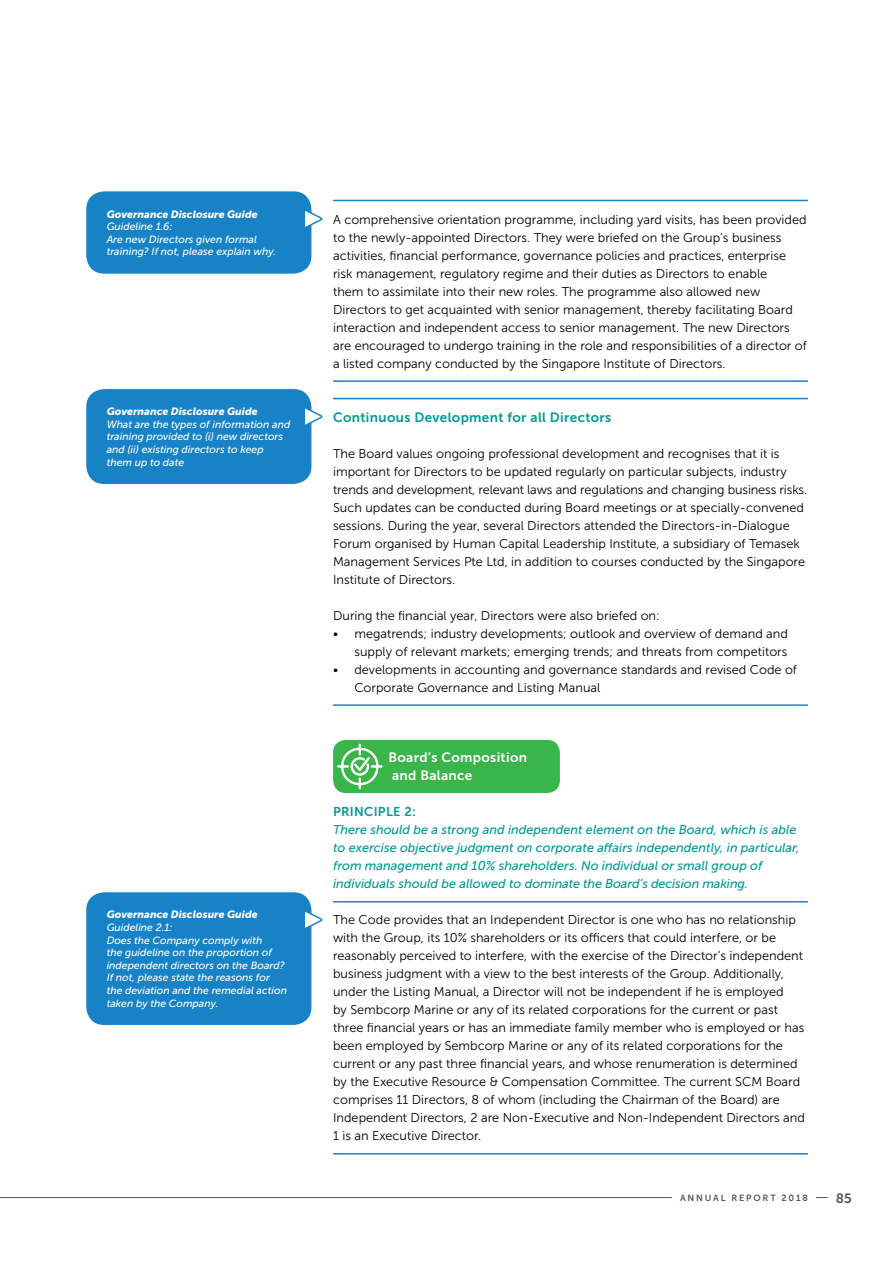
<style>
.page{position:relative;width:893px;height:1263px;background:#fff}
.page>*{position:absolute;margin:0;border:0;box-sizing:border-box;transform-origin:0 0}
.t1{font:13.5px "Museo Sans 700";letter-spacing:.025em;color:#009a97}
.t2{font:13.5px/18px "Museo Sans 700";letter-spacing:.025em;color:#fff}
.t3{font:13.5px "Museo Sans 700";color:#58595b}
.t4{font:12.75px/18px "Museo Sans 300";color:#000}
.t5{font:italic 12.75px/18px "Museo Sans 500";color:#009a97}
.t6{font:12.75px "Museo Sans 700";letter-spacing:.025em;color:#009a97}
.t7{font:italic 10.5px/12.6px "Museo Sans 500";color:#fff}
.t8{font:italic 10.5px "Museo Sans 900";color:#fff}
.t9{font:9px "Museo Sans 700";letter-spacing:.2em;color:#58595b}
</style>
<div class="page">
<hr style="left:333px;top:380px;width:475px;height:2px;background:#1782c5">
<hr style="left:333px;top:200px;width:475px;height:1px;background:#1782c5">
<hr style="left:333px;top:704px;width:475px;height:2px;background:#1782c5">
<hr style="left:333px;top:398px;width:475px;height:1px;background:#1782c5">
<div style="left:86px;top:191px;width:225px;height:83px;background:#1782c5;border-radius:18px"></div>
<div style="left:86px;top:389px;width:225px;height:95px;background:#1782c5;border-radius:18px"></div>
<svg style="left:305px;top:208px;width:18px;height:22px"></svg>
<svg style="left:305px;top:406px;width:18px;height:22px"></svg>
<div style="left:86px;top:892px;width:225px;height:133px;background:#1782c5;border-radius:18px"></div>
<svg style="left:305px;top:909px;width:18px;height:22px"></svg>
<div style="left:333px;top:740px;width:227px;height:53px;background:#39b54a;border-radius:13px"></div>
<hr style="left:333px;top:901px;width:475px;height:1px;background:#1782c5">
<hr style="left:333px;top:1153px;width:475px;height:1px;background:#1782c5">
<svg style="left:337px;top:744px;width:45px;height:45px"></svg>
<hr style="left:0;top:1197px;width:672px;height:1px;background:#58595b">
<p class="t8" style="left:107px;top:208px;width:152px">Governance Disclosure Guide</p>
<p class="t7" style="left:107px;top:220px;width:171px">Guideline 1.6:<br>Are new Directors given formal training? If not, please explain why.</p>
<p class="t8" style="left:107px;top:406px;width:152px">Governance Disclosure Guide</p>
<p class="t7" style="left:107px;top:418px;width:185px">What are the types of information and training provided to (i) new directors and (ii) existing directors to keep them up to date</p>
<p class="t8" style="left:107px;top:909px;width:152px">Governance Disclosure Guide</p>
<p class="t7" style="left:107px;top:921px;width:182px">Guideline 2.1:<br>Does the Company comply with<br>the guideline on the proportion of independent directors on the Board?<br>If not, please state the reasons for the deviation and the remedial action taken by the Company.</p>
<p class="t4" style="left:333px;top:210px;width:475px">A comprehensive orientation programme, including yard visits, has been provided to the newly-appointed Directors. They were briefed on the Group’s business activities, financial performance, governance policies and practices, enterprise risk management, regulatory regime and their duties as Directors to enable<br>them to assimilate into their new roles. The programme also allowed new Directors to get acquainted with senior management, thereby facilitating Board interaction and independent access to senior management. The new Directors are encouraged to undergo training in the role and responsibilities of a director of a listed company conducted by the Singapore Institute of Directors.</p>
<p class="t1" style="left:333px;top:409px;width:280px">Continuous Development for all Directors</p>
<p class="t4" style="left:333px;top:444px;width:476px">The Board values ongoing professional development and recognises that it is important for Directors to be updated regularly on particular subjects, industry trends and development, relevant laws and regulations and changing business risks.<br>Such updates can be conducted during Board meetings or at specially-convened sessions. During the year, several Directors attended the Directors-in-Dialogue Forum organised by Human Capital Leadership Institute, a subsidiary of Temasek Management Services Pte Ltd, in addition to courses conducted by the Singapore Institute of Directors.</p>
<p class="t4" style="left:333px;top:606px;width:328px">During the financial year, Directors were also briefed on:</p>
<p class="t4" style="left:333px;top:624px;width:456px;text-align:right">• megatrends; industry developments; outlook and overview of demand and supply of relevant markets; emerging trends; and threats from competitors</p>
<p class="t4" style="left:354px;top:660px;width:444px;text-indent:-21px">• developments in accounting and governance standards and revised Code of<br>Corporate Governance and Listing Manual</p>
<p class="t2" style="left:388px;top:748px;width:140px">Board’s Composition and Balance</p>
<p class="t6" style="left:333px;top:805px;width:84px">PRINCIPLE 2:</p>
<p class="t5" style="left:333px;top:821px;width:468px">There should be a strong and independent element on the Board, which is able to exercise objective judgment on corporate affairs independently, in particular, from management and 10% shareholders. No individual or small group of individuals should be allowed to dominate the Board’s decision making.</p>
<p class="t4" style="left:333px;top:911px;width:473px">The Code provides that an Independent Director is one who has no relationship with the Group, its 10% shareholders or its officers that could interfere, or be reasonably perceived to interfere, with the exercise of the Director’s independent business judgment with a view to the best interests of the Group. Additionally, under the Listing Manual, a Director will not be independent if he is employed<br>by Sembcorp Marine or any of its related corporations for the current or past three financial years or has an immediate family member who is employed or has been employed by Sembcorp Marine or any of its related corporations for the current or any past three financial years, and whose renumeration is determined by the Executive Resource &amp; Compensation Committee. The current SCM Board comprises 11 Directors, 8 of whom (including the Chairman of the Board) are Independent Directors, 2 are Non-Executive and Non-Independent Directors and 1 is an Executive Director.</p>
<p class="t9" style="left:680px;top:1193px;width:129px">ANNUAL REPORT 2018</p>
<p class="t3" style="left:836px;top:1190px;width:17px">85</p>
</div>
